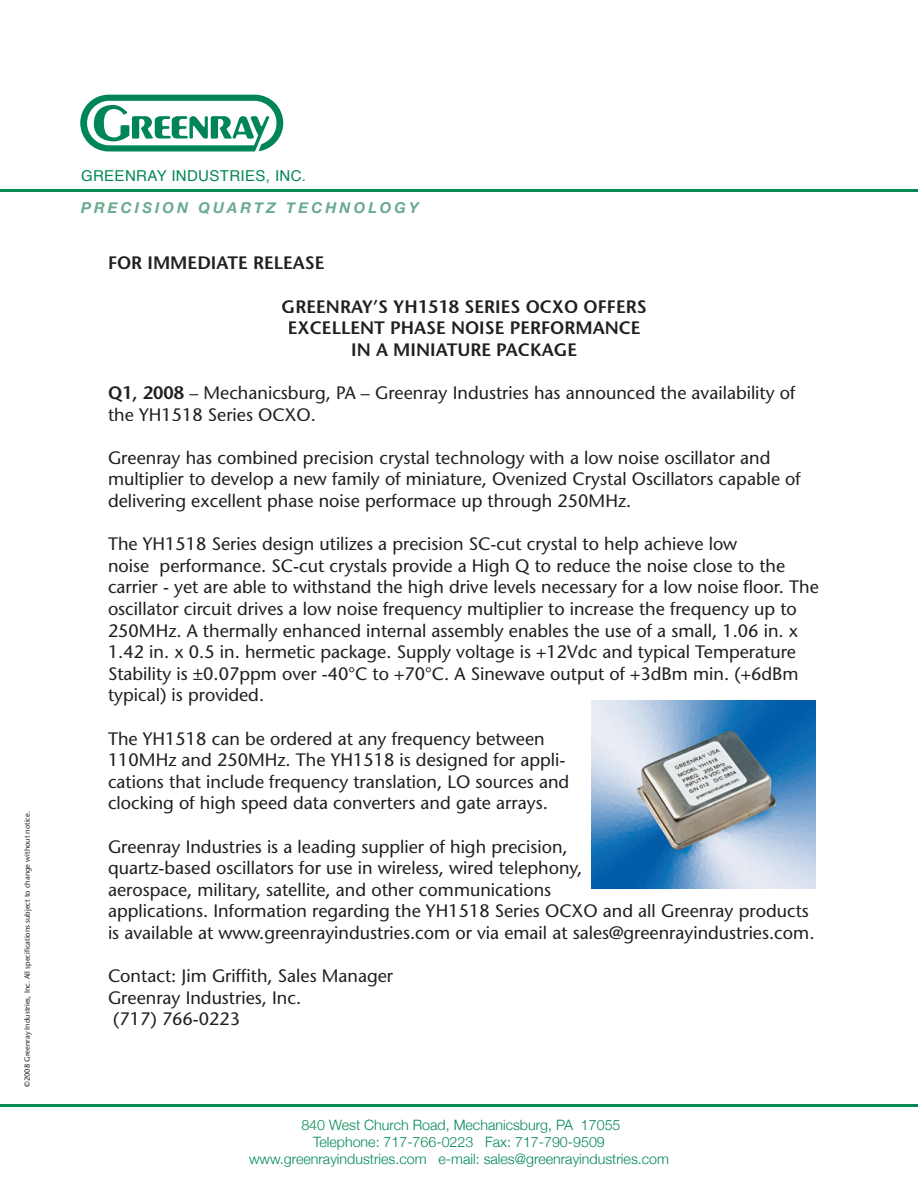
<style>
.page{position:relative;width:918px;height:1188px;background:#fff}
.page>*{position:absolute;margin:0;border:0;box-sizing:border-box;transform-origin:0 0}
.t1{font:18px/21.6px "Stone Sans";color:#231f20}
.t2{font:600 18px/21.6px "Stone Sans";color:#231f20;text-align:center}
.t3{font:italic 700 15px "Helvetica Neue";letter-spacing:.2em;color:#6aaa8f}
.t4{font:15px "Helvetica";letter-spacing:.025em;color:#008952}
.t5{font:300 14.25px/17.1px "Helvetica Neue";color:#008952;text-align:center}
.t6{font:7.5px "Stone Sans";color:#231f20}
.s1{font-weight:600}
</style>
<div class="page">
<hr style="left:0;top:1104px;width:918px;height:3px;background:#008952">
<hr style="left:0;top:189px;width:918px;height:3px;background:#008952">
<svg style="left:80px;top:95px;width:203px;height:56px"></svg>
<img style="left:591px;top:701px;width:225px;height:187px">
<p class="t6" style="left:23px;top:1087px;width:277px;rotate:-90deg">©2008 Greenray Industries, Inc. All specifications subject to change without notice.</p>
<p class="t4" style="left:81px;top:166px;width:227px">GREENRAY INDUSTRIES, INC.</p>
<p class="t3" style="left:81px;top:198px;width:339px">PRECISION QUARTZ TECHNOLOGY</p>
<p class="t2" style="left:108px;top:252px;width:218px">FOR IMMEDIATE RELEASE</p>
<p class="t2" style="left:282px;top:295px;width:367px">GREENRAY’S YH1518 SERIES OCXO OFFERS<br>EXCELLENT PHASE NOISE PERFORMANCE<br>IN A MINIATURE PACKAGE</p>
<p class="t1" style="left:108px;top:382px;width:689px"><span class="s1">Q1, 2008</span> – Mechanicsburg, PA – Greenray Industries has announced the availability of the YH1518 Series OCXO.</p>
<p class="t1" style="left:108px;top:446px;width:694px">Greenray has combined precision crystal technology with a low noise oscillator and multiplier to develop a new family of miniature, Ovenized Crystal Oscillators capable of delivering excellent phase noise performace up through 250MHz.</p>
<p class="t1" style="left:108px;top:533px;width:712px">The YH1518 Series design utilizes a precision SC-cut crystal to help achieve low<br>noise performance. SC-cut crystals provide a High Q to reduce the noise close to the carrier - yet are able to withstand the high drive levels necessary for a low noise floor. The oscillator circuit drives a low noise frequency multiplier to increase the frequency up to 250MHz. A thermally enhanced internal assembly enables the use of a small, 1.06 in. x 1.42 in. x 0.5 in. hermetic package. Supply voltage is +12Vdc and typical Temperature Stability is ±0.07ppm over -40°C to +70°C. A Sinewave output of +3dBm min. (+6dBm typical) is provided.</p>
<p class="t1" style="left:108px;top:727px;width:463px">The YH1518 can be ordered at any frequency between 110MHz and 250MHz. The YH1518 is designed for appli&shy;cations that include frequency translation, LO sources and clocking of high speed data converters and gate arrays.</p>
<p class="t1" style="left:108px;top:835px;width:708px">Greenray Industries is a leading supplier of high precision,<br>quartz-based oscillators for use in wireless, wired telephony,<br>aerospace, military, satellite, and other communications<br>applications. Information regarding the YH1518 Series OCXO and all Greenray products is available at www.greenrayindustries.com or via email at sales@greenrayindustries.com.</p>
<p class="t1" style="left:108px;top:965px;width:287px">Contact: Jim Griffith, Sales Manager<br>Greenray Industries, Inc.<br>(717) 766-0223</p>
<p class="t5" style="left:249px;top:1116px;width:422px">840 West Church Road, Mechanicsburg, PA 17055<br>Telephone: 717-766-0223 Fax: 717-790-9509 www.greenrayindustries.com e-mail: sales@greenrayindustries.com</p>
</div>
